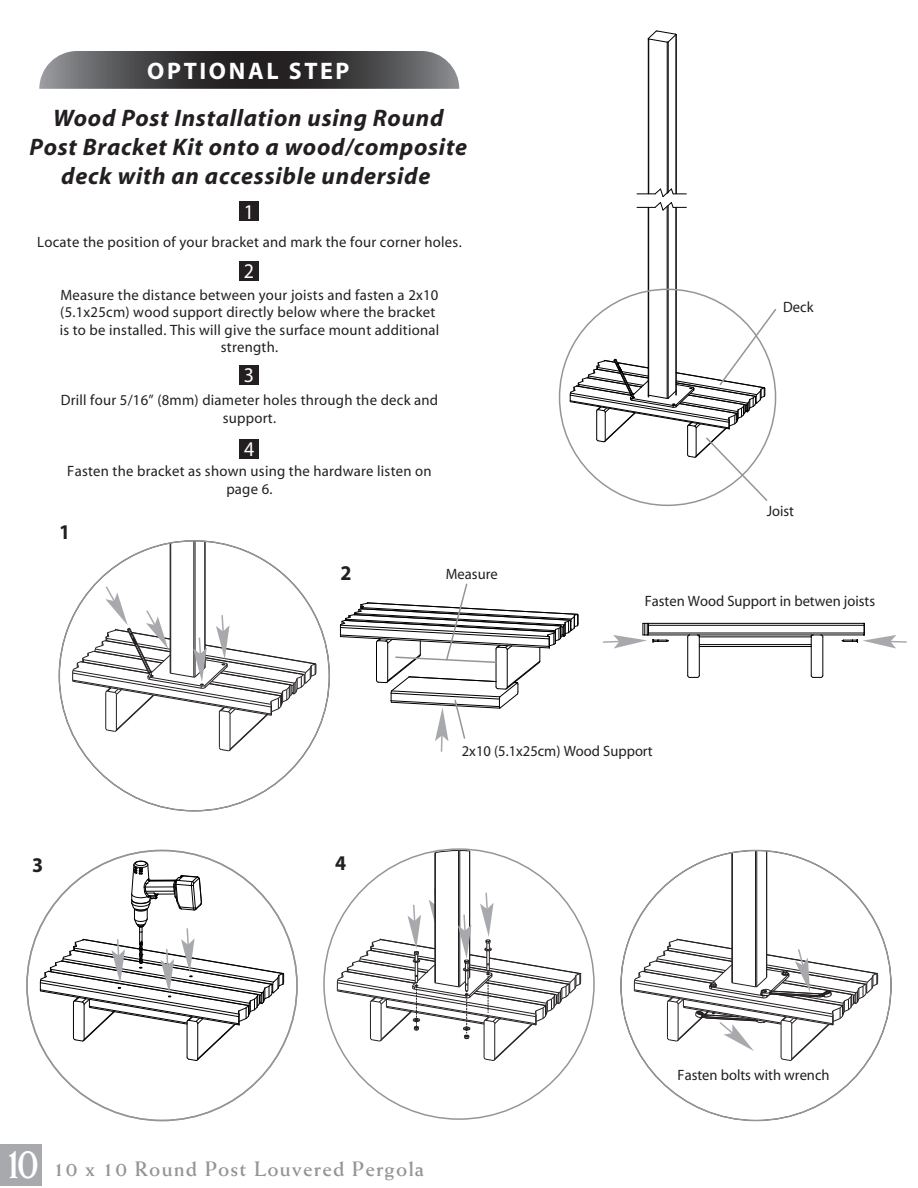
<style>
.page{position:relative;width:918px;height:1188px;background:#fff}
.page>*{position:absolute;margin:0;border:0;box-sizing:border-box;transform-origin:0 0}
.t1{font:italic 700 24px/28.8px "Myriad";letter-spacing:.03em;color:#231f20;text-align:center}
.t2{font:700 24px "Myriad";letter-spacing:.11em;color:#fff}
.t3{font:700 21px "Weiss Std";letter-spacing:.05em;color:#939598}
.t4{font:21px "Myriad";color:#fff;scale:.95 1}
.t5{font:700 21px "Myriad";color:#231f20;scale:.95 1}
.t6{font:15px/17.7px "Myriad";letter-spacing:.015em;color:#231f20;text-align:center}
.s1{font-size:46.5px;color:#fff}
</style>
<div class="page">
<div style="left:0;top:1144px;width:42px;height:42px;background:#a7a9ac"></div>
<div style="left:239px;top:202px;width:20px;height:19px;background:#231f20"></div>
<svg style="left:39px;top:51px;width:420px;height:38px;background:#4f4e50"></svg>
<div style="left:239px;top:261px;width:20px;height:20px;background:#231f20"></div>
<div style="left:239px;top:365px;width:20px;height:20px;background:#231f20"></div>
<div style="left:240px;top:439px;width:19px;height:20px;background:#231f20"></div>
<hr style="left:648px;top:623px;width:216px;height:1px;background:#000">
<hr style="left:648px;top:635px;width:42px;height:1px;background:#000">
<hr style="left:697px;top:635px;width:116px;height:1px;background:#000">
<hr style="left:821px;top:635px;width:43px;height:1px;background:#000">
<hr style="left:687px;top:637px;width:1px;height:38px;background:#000">
<svg style="left:687px;top:675px;width:13px;height:3px"></svg>
<hr style="left:699px;top:637px;width:1px;height:38px;background:#000">
<hr style="left:811px;top:637px;width:1px;height:38px;background:#000">
<svg style="left:811px;top:675px;width:12px;height:3px"></svg>
<hr style="left:823px;top:637px;width:1px;height:38px;background:#000">
<hr style="left:699px;top:646px;width:112px;height:1px;background:#000">
<svg style="left:811px;top:634px;width:12px;height:3px"></svg>
<svg style="left:687px;top:634px;width:13px;height:3px"></svg>
<hr style="left:648px;top:633px;width:216px;height:1px;background:#000">
<hr style="left:648px;top:625px;width:216px;height:1px;background:#000">
<hr style="left:699px;top:644px;width:112px;height:1px;background:#000">
<hr style="left:699px;top:637px;width:112px;height:1px;background:#000">
<svg style="left:647px;top:30px;width:30px;height:13px"></svg>
<hr style="left:648px;top:207px;width:1px;height:190px;background:#000">
<hr style="left:667px;top:207px;width:1px;height:191px;background:#000">
<hr style="left:676px;top:207px;width:1px;height:188px;background:#000">
<hr style="left:668px;top:205px;width:1px;height:193px;background:#000">
<svg style="left:637px;top:188px;width:49px;height:23px"></svg>
<hr style="left:648px;top:39px;width:1px;height:155px;background:#000">
<hr style="left:667px;top:42px;width:1px;height:151px;background:#000">
<hr style="left:676px;top:35px;width:1px;height:159px;background:#000">
<hr style="left:668px;top:42px;width:1px;height:151px;background:#000">
<svg style="left:434px;top:851px;width:35px;height:2px"></svg>
<hr style="left:435px;top:853px;width:1px;height:130px;background:#231f20">
<hr style="left:458px;top:851px;width:1px;height:136px;background:#231f20">
<hr style="left:459px;top:851px;width:1px;height:136px;background:#231f20">
<hr style="left:469px;top:851px;width:1px;height:118px;background:#231f20">
<svg style="left:620px;top:850px;width:272px;height:271px"></svg>
<svg style="left:731px;top:850px;width:13px;height:2px"></svg>
<hr style="left:732px;top:853px;width:1px;height:130px;background:#231f20">
<hr style="left:755px;top:851px;width:1px;height:136px;background:#231f20">
<hr style="left:756px;top:851px;width:1px;height:136px;background:#231f20">
<hr style="left:766px;top:851px;width:1px;height:126px;background:#231f20">
<svg style="left:59px;top:541px;width:271px;height:268px"></svg>
<svg style="left:169px;top:540px;width:36px;height:4px"></svg>
<hr style="left:170px;top:543px;width:1px;height:130px;background:#231f20">
<hr style="left:194px;top:541px;width:1px;height:136px;background:#231f20">
<hr style="left:205px;top:541px;width:1px;height:127px;background:#231f20">
<hr style="left:195px;top:541px;width:1px;height:136px;background:#231f20">
<svg style="left:72px;top:585px;width:245px;height:166px"></svg>
<svg style="left:570px;top:307px;width:207px;height:195px"></svg>
<svg style="left:340px;top:583px;width:239px;height:168px"></svg>
<svg style="left:603px;top:623px;width:66px;height:26px"></svg>
<svg style="left:841px;top:623px;width:66px;height:26px"></svg>
<svg style="left:40px;top:849px;width:244px;height:212px"></svg>
<svg style="left:337px;top:888px;width:244px;height:173px"></svg>
<svg style="left:634px;top:939px;width:244px;height:122px"></svg>
<h1 class="t2" style="left:147px;top:58px;width:204px">OPTIONAL STEP</h1>
<h1 class="t1" style="left:30px;top:105px;width:439px">Wood Post Installation using Round<br>Post Bracket Kit onto a wood/composite deck with an accessible underside</h1>
<h2 class="t4" style="left:244px;top:201px;width:12px">1</h2>
<p class="t6" style="left:37px;top:233px;width:426px">Locate the position of your bracket and mark the four corner holes.</p>
<p class="t6" style="left:60px;top:286px;width:381px">Measure the distance between your joists and fasten a 2x10 (5.1x25cm) wood support directly below where the bracket is to be installed. This will give the surface mount additional strength.</p>
<p class="t6" style="left:61px;top:392px;width:379px">Drill four 5/16” (8mm) diameter holes through the deck and support.</p>
<p class="t6" style="left:67px;top:463px;width:366px">Fasten the bracket as shown using the hardware listen on page 6.</p>
<h2 class="t4" style="left:244px;top:261px;width:12px">2</h2>
<h2 class="t4" style="left:244px;top:365px;width:12px">3</h2>
<h2 class="t4" style="left:244px;top:439px;width:12px">4</h2>
<h2 class="t5" style="left:59px;top:522px;width:13px">1</h2>
<h2 class="t5" style="left:340px;top:562px;width:13px">2</h2>
<p class="t6" style="left:446px;top:566px;width:53px">Measure</p>
<p class="t6" style="left:783px;top:299px;width:32px">Deck</p>
<p class="t6" style="left:767px;top:503px;width:29px">Joist</p>
<p class="t6" style="left:645px;top:593px;width:232px">Fasten Wood Support in betwen joists</p>
<h2 class="t5" style="left:32px;top:854px;width:13px">3</h2>
<h2 class="t5" style="left:335px;top:852px;width:13px">4</h2>
<p class="t6" style="left:462px;top:743px;width:192px">2x10 (5.1x25cm) Wood Support</p>
<h2 class="t3" style="left:3px;top:1156px;width:423px"><span class="s1">10</span> 10 x 10 Round Post Louvered Pergola</h2>
<p class="t6" style="left:678px;top:1067px;width:153px">Fasten bolts with wrench</p>
</div>
